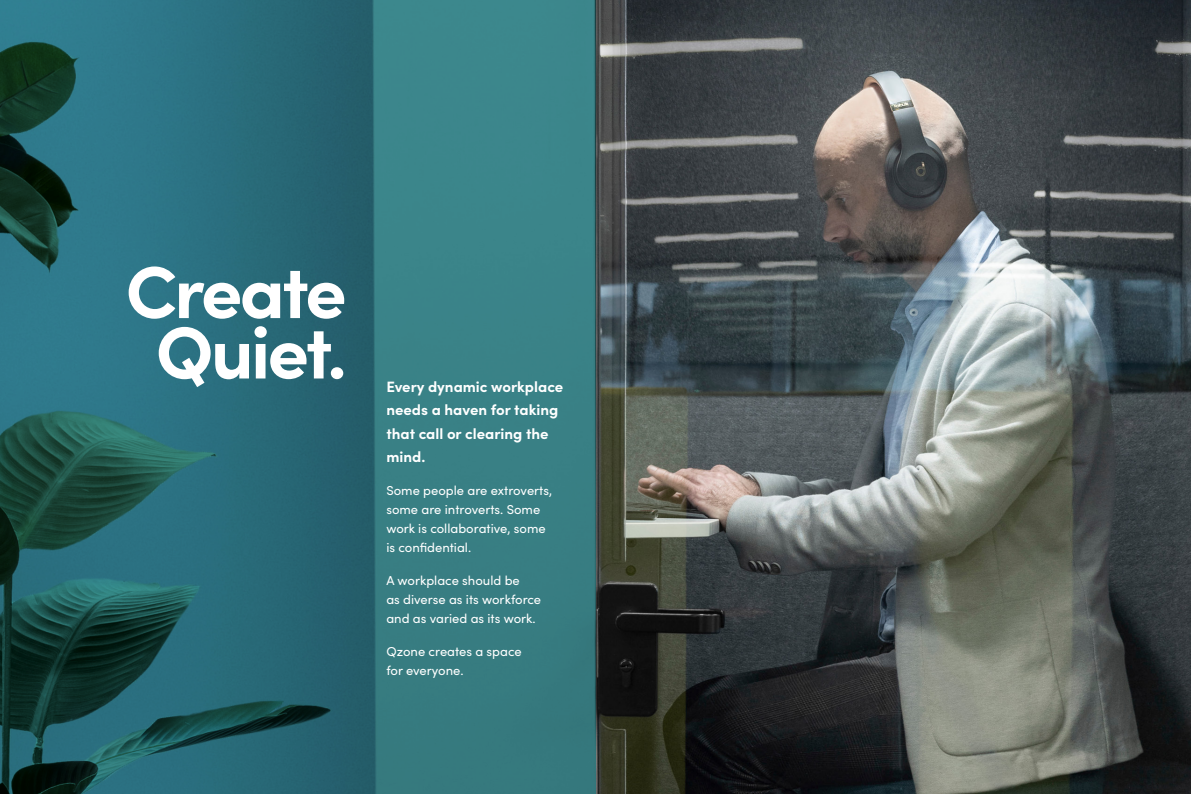
<style>
.page{position:relative;width:1191px;height:794px;background:#fff}
.page>*{position:absolute;margin:0;border:0;box-sizing:border-box;transform-origin:0 0}
.t1{font:700 74px/60.4px "Sofia Pro";letter-spacing:-.04em;color:#fff;text-align:center}
.t2{font:700 15px/23.2px "Sofia Pro";color:#fff}
.t3{font:13px/19px "Sofia Pro";color:#fff}
</style>
<div class="page">
<img style="left:595px;top:0;width:596px;height:794px">
<svg style="left:0;top:0;width:595px;height:794px;background:#2c6d76"></svg>
<p class="t1" style="left:125px;top:256px;width:223px">Create<br>Quiet.</p>
<p class="t2" style="left:386px;top:374px;width:179px">Every dynamic workplace needs a haven for taking that call or clearing the mind.</p>
<p class="t3" style="left:386px;top:480px;width:167px">Some people are extroverts, some are introverts. Some work is collaborative, some is confidential.</p>
<p class="t3" style="left:386px;top:570px;width:156px">A workplace should be<br>as diverse as its workforce and as varied as its work.</p>
<p class="t3" style="left:386px;top:641px;width:137px">Qzone creates a space for everyone.</p>
</div>
